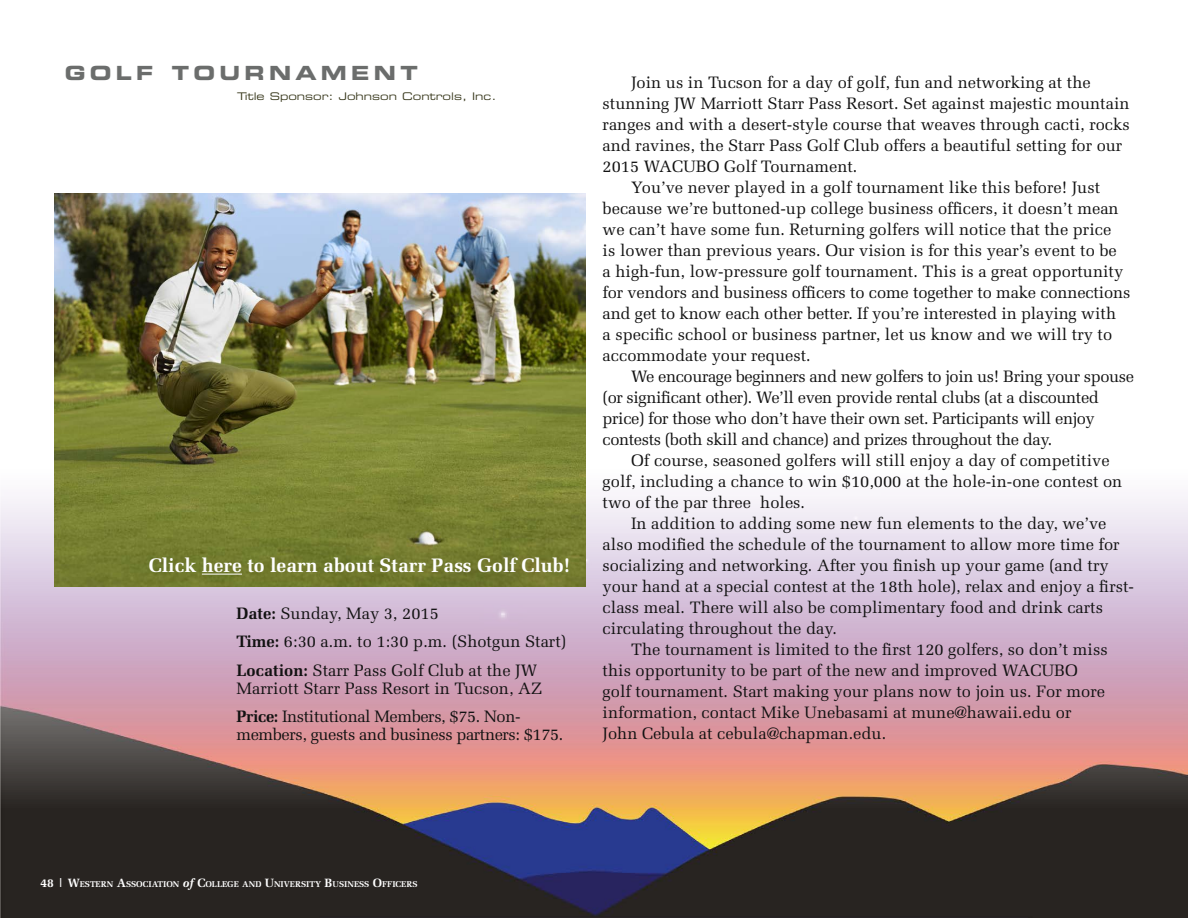
<style>
.page{position:relative;width:1188px;height:918px;background:#fff}
.page>*{position:absolute;margin:0;border:0;box-sizing:border-box;transform-origin:0 0}
.t1{font:700 19.5px "Melior";color:#fff}
.t2{font:19.5px "Eurostile Bold Extended Two";letter-spacing:.22em;color:#6b6d6c}
.t3{font:16.5px/28.2px "Melior";color:#121212}
.t4{font:16.5px "Melior";letter-spacing:-.025em;color:#121212}
.t5{font:10.5px "Eurostile Extended Two";color:#37371b}
.t6{font:700 8.4px "Melior";color:#fff}
.s1{font-weight:700}
.s2{font-size:12px}
.s3{font-style:italic;font-size:12px}
</style>
<div class="page">
<img style="left:0;top:469px;width:1188px;height:449px">
<img style="left:54px;top:193px;width:531px;height:393px">
<hr style="left:202px;top:574px;width:40px;height:1px;background:#fff">
<p class="t2" style="left:65px;top:59px;width:354px">GOLF TOURNAMENT</p>
<p class="t5" style="left:237px;top:89px;width:261px">Title Sponsor: Johnson Controls, Inc.</p>
<p class="t1" style="left:149px;top:553px;width:423px">Click here to learn about Starr Pass Golf Club!</p>
<p class="t3" style="left:237px;top:599px;width:331px"><span class="s1">Date:</span> Sunday, May 3, 2015<br><span class="s1">Time:</span> 6:30 a.m. to 1:30 p.m. (Shotgun Start)<br><span class="s1">Location:</span> Starr Pass Golf Club at the JW</p>
<p class="t3" style="left:237px;top:674px;width:307px">Marriott Starr Pass Resort in Tucson, AZ<br><span class="s1">Price:</span> Institutional Members, $75. Non-</p>
<p class="t4" style="left:237px;top:724px;width:328px">members, guests and business partners: $175.</p>
<p class="t3" style="left:631px;top:68px;width:461px">Join us in Tucson for a day of golf, fun and networking at the</p>
<p class="t3" style="left:603px;top:89px;width:529px">stunning JW Marriott Starr Pass Resort. Set against majestic mountain</p>
<p class="t3" style="left:603px;top:110px;width:529px">ranges and with a desert-style course that weaves through cacti, rocks</p>
<p class="t3" style="left:603px;top:131px;width:521px">and ravines, the Starr Pass Golf Club offers a beautiful setting for our</p>
<p class="t3" style="left:603px;top:152px;width:256px">2015 WACUBO Golf Tournament.</p>
<p class="t3" style="left:631px;top:173px;width:471px">You’ve never played in a golf tournament like this before! Just</p>
<p class="t3" style="left:603px;top:194px;width:518px">because we’re buttoned-up college business officers, it doesn’t mean</p>
<p class="t3" style="left:603px;top:215px;width:510px">we can’t have some fun. Returning golfers will notice that the price</p>
<p class="t3" style="left:603px;top:236px;width:516px">is lower than previous years. Our vision is for this year’s event to be</p>
<p class="t3" style="left:603px;top:257px;width:522px">a high-fun, low-pressure golf tournament. This is a great opportunity</p>
<p class="t3" style="left:603px;top:278px;width:529px">for vendors and business officers to come together to make connections</p>
<p class="t3" style="left:603px;top:299px;width:515px">and get to know each other better. If you’re interested in playing with</p>
<p class="t3" style="left:603px;top:320px;width:511px">a specific school or business partner, let us know and we will try to</p>
<p class="t3" style="left:603px;top:341px;width:210px">accommodate your request.</p>
<p class="t4" style="left:631px;top:366px;width:504px">We encourage beginners and new golfers to join us! Bring your spouse</p>
<p class="t4" style="left:603px;top:387px;width:498px">(or significant other). We’ll even provide rental clubs (at a discounted</p>
<p class="t4" style="left:603px;top:408px;width:494px">price) for those who don’t have their own set. Participants will enjoy</p>
<p class="t4" style="left:603px;top:429px;width:451px">contests (both skill and chance) and prizes throughout the day.</p>
<p class="t3" style="left:631px;top:446px;width:480px">Of course, seasoned golfers will still enjoy a day of competitive</p>
<p class="t3" style="left:603px;top:467px;width:521px">golf, including a chance to win $10,000 at the hole-in-one contest on</p>
<p class="t3" style="left:603px;top:488px;width:204px">two of the par three holes.</p>
<p class="t3" style="left:631px;top:509px;width:477px">In addition to adding some new fun elements to the day, we’ve</p>
<p class="t3" style="left:603px;top:530px;width:518px">also modified the schedule of the tournament to allow more time for</p>
<p class="t3" style="left:603px;top:551px;width:508px">socializing and networking. After you finish up your game (and try</p>
<p class="t3" style="left:603px;top:572px;width:533px">your hand at a special contest at the 18th hole), relax and enjoy a first-</p>
<p class="t3" style="left:603px;top:593px;width:502px">class meal. There will also be complimentary food and drink carts</p>
<p class="t3" style="left:603px;top:614px;width:236px">circulating throughout the day.</p>
<p class="t3" style="left:631px;top:635px;width:478px">The tournament is limited to the first 120 golfers, so don’t miss</p>
<p class="t3" style="left:603px;top:656px;width:477px">this opportunity to be part of the new and improved WACUBO</p>
<p class="t3" style="left:603px;top:677px;width:504px">golf tournament. Start making your plans now to join us. For more</p>
<p class="t3" style="left:603px;top:698px;width:470px">information, contact Mike Unebasami at mune@hawaii.edu or</p>
<p class="t3" style="left:603px;top:719px;width:285px">John Cebula at cebula@chapman.edu.</p>
<p class="t6" style="left:40px;top:879px;width:379px"><span class="s2">48 | W</span>ESTERN <span class="s2">A</span>SSOCIATION <span class="s3">of</span> <span class="s2">C</span>OLLEGE AND <span class="s2">U</span>NIVERSITY <span class="s2">B</span>USINESS <span class="s2">O</span>FFICERS</p>
</div>
